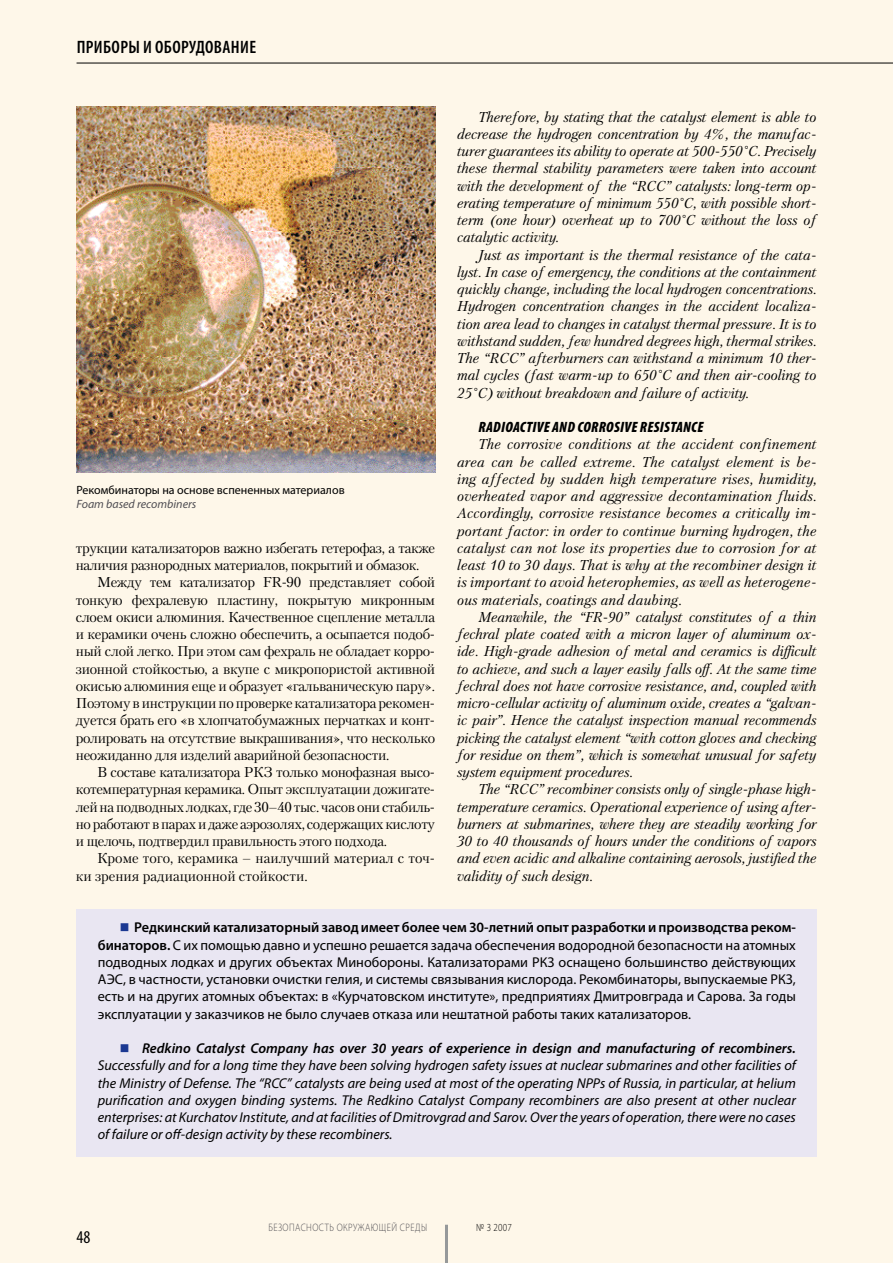
<style>
.page{position:relative;width:893px;height:1263px;background:#fef7e9}
.page>*{position:absolute;margin:0;border:0;box-sizing:border-box;transform-origin:0 0}
.t1{font:600 condensed 18px "Myriad Pro";letter-spacing:.02em;color:#000}
.t2{font:condensed 18px "Myriad Pro";color:#000}
.t3{font:italic 900 condensed 15px "Myriad Pro";letter-spacing:.02em;color:#000}
.t4{font:italic 14.25px/17.2px "Petersburg";color:#000;text-align:justify}
.t5{font:14.25px/17.2px "Petersburg";letter-spacing:-.025em;color:#000;text-align:justify}
.t6{font:italic 14.25px/17.2px "Myriad Pro";color:#000;text-align:justify}
.t7{font:14.25px/17.2px "Myriad Pro";color:#000;text-align:justify}
.t8{font:14.25px/17.2px "Petersburg";color:#000}
.t9{font:12px "Myriad Pro";color:#000}
.t10{font:italic 12px "Myriad Pro";color:#504e53}
.t11{font:300 10.8px "Myriad Pro";letter-spacing:.05em;color:#504e53;scale:.83 1}
.t12{font:300 10.8px "Myriad Pro";color:#000;scale:.83 1}
.s1{font-family:"Minion Pro";font-weight:700;font-size:27px;color:#1b3892}
.s2{font-weight:600}
.s3{font-family:"Minion Pro";font-weight:700;font-style:normal;font-size:27px;color:#1b3892}
</style>
<div class="page">
<hr style="left:445px;top:1225px;width:3px;height:38px;background:#96999a">
<hr style="left:77px;top:63px;width:816px;height:1px;background:#000">
<div style="left:77px;top:910px;width:740px;height:247px;background:#e9e6f2"></div>
<img style="left:77px;top:106px;width:358px;height:366px">
<p class="t1" style="left:77px;top:35px;width:181px">ПРИБОРЫ И ОБОРУДОВАНИЕ</p>
<p class="t4" style="left:457px;top:108px;width:361px;text-indent:21px">Therefore, by stating that the catalyst element is able to decrease the hydrogen concentration by 4%, the manufac&shy;turer guarantees its ability to operate at 500-550°C. Precisely these thermal stability parameters were taken into account with the development of the “RCC” catalysts: long-term op&shy;erating temperature of minimum 550°C, with possible short&shy;term (one hour) overheat up to 700°C without the loss of catalytic activity.</p>
<p class="t4" style="left:457px;top:246px;width:361px;text-indent:21px">Just as important is the thermal resistance of the cata&shy;lyst. In case of emergency, the conditions at the containment quickly change, including the local hydrogen concentrations.<br>Hydrogen concentration changes in the accident localiza&shy;tion area lead to changes in catalyst thermal pressure. It is to withstand sudden, few hundred degrees high, thermal strikes.<br>The “RCC” afterburners can withstand a minimum 10 ther&shy;mal cycles (fast warm-up to 650°C and then air-cooling to 25°C) without breakdown and failure of activity.</p>
<p class="t3" style="left:478px;top:417px;width:227px">RADIOACTIVE AND CORROSIVE RESISTANCE</p>
<p class="t4" style="left:457px;top:436px;width:361px;text-indent:21px">The corrosive conditions at the accident confinement area can be called extreme. The catalyst element is be&shy;ing affected by sudden high temperature rises, humidity, overheated vapor and aggressive decontamination fluids.<br>Accordingly, corrosive resistance becomes a critically im&shy;portant factor: in order to continue burning hydrogen, the catalyst can not lose its properties due to corrosion for at least 10 to 30 days. That is why at the recombiner design it is important to avoid heterophemies, as well as heterogene&shy;ous materials, coatings and daubing.</p>
<p class="t4" style="left:457px;top:608px;width:361px;text-indent:21px">Meanwhile, the “FR-90” catalyst constitutes of a thin fechral plate coated with a micron layer of aluminum ox&shy;ide. High-grade adhesion of metal and ceramics is difficult to achieve, and such a layer easily falls off. At the same time fechral does not have corrosive resistance, and, coupled with micro-cellular activity of aluminum oxide, creates a “galvan&shy;ic pair”. Hence the catalyst inspection manual recommends picking the catalyst element “with cotton gloves and checking for residue on them”, which is somewhat unusual for safety system equipment procedures.</p>
<p class="t4" style="left:457px;top:781px;width:361px;text-indent:21px">The “RCC” recombiner consists only of single-phase high&shy;temperature ceramics. Operational experience of using after&shy;burners at submarines, where they are steadily working for 30 to 40 thousands of hours under the conditions of vapors and even acidic and alkaline containing aerosols, justified the validity of such design.</p>
<p class="t7" style="left:98px;top:919px;width:700px;text-indent:21px"><span class="s1">■</span> <span class="s2">Редкинский катализаторный завод имеет более чем 30-летний опыт разработки и производства реком&shy;бинаторов.</span> С их помощью давно и успешно решается задача обеспечения водородной безопасности на атомных подводных лодках и других объектах Минобороны. Катализаторами РКЗ оснащено большинство действующих АЭС, в частности, установки очистки гелия, и системы связывания кислорода. Рекомбинаторы, выпускаемые РКЗ, есть и на других атомных объектах: в «Курчатовском институте», предприятиях Дмитровграда и Сарова. За годы эксплуатации у заказчиков не было случаев отказа или нештатной работы таких катализаторов.</p>
<p class="t6" style="left:98px;top:1039px;width:700px;text-indent:21px"><span class="s3">■</span> <span class="s2">Redkino Catalyst Company has over 30 years of experience in design and manufacturing of recombiners.<br></span>Successfully and for a long time they have been solving hydrogen safety issues at nuclear submarines and other facilities of the Ministry of Defense. The “RCC” catalysts are being used at most of the operating NPPs of Russia, in particular, at helium purification and oxygen binding systems. The Redkino Catalyst Company recombiners are also present at other nuclear enterprises: at Kurchatov Institute, and at facilities of Dmitrovgrad and Sarov. Over the years of operation, there were no cases of failure or off-design activity by these recombiners.</p>
<p class="t9" style="left:77px;top:483px;width:270px">Рекомбинаторы на основе вспененных материалов</p>
<p class="t10" style="left:77px;top:496px;width:121px">Foam based recombiners</p>
<p class="t5" style="left:76px;top:539px;width:361px">трукции катализаторов важно избегать гетерофаз, а также наличия разнородных материалов, покрытий и обмазок.</p>
<p class="t5" style="left:76px;top:574px;width:361px;text-indent:21px">Между тем катализатор FR-90 представляет собой тонкую фехралевую пластину, покрытую микронным слоем окиси алюминия. Качественное сцепление металла и керамики очень сложно обеспечить, а осыпается подоб&shy;ный слой легко. При этом сам фехраль не обладает корро&shy;зионной стойкостью, а вкупе с микропористой активной окисью алюминия еще и образует «гальваническую пару».<br>Поэтому в инструкции по проверке катализатора рекомен&shy;дуется брать его «в хлопчатобумажных перчатках и конт&shy;ролировать на отсутствие выкрашивания», что несколько неожиданно для изделий аварийной безопасности.</p>
<p class="t5" style="left:76px;top:763px;width:361px;text-indent:21px">В составе катализатора РКЗ только монофазная высо&shy;котемпературная керамика. Опыт эксплуатации дожигате&shy;лей на подводных лодках, где 30–40 тыс. часов они стабиль&shy;но работают в парах и даже аэрозолях, содержащих кислоту и щелочь, подтвердил правильность этого подхода.</p>
<p class="t8" style="left:76px;top:850px;width:361px;text-indent:21px">Кроме того, керамика – наилучший материал с точ&shy;ки зрения радиационной стойкости.</p>
<p class="t2" style="left:77px;top:1226px;width:15px">48</p>
<p class="t11" style="left:268px;top:1221px;width:193px">Безопасность окружающей среды</p>
<p class="t12" style="left:476px;top:1221px;width:45px">№ 3 2007</p>
</div>
